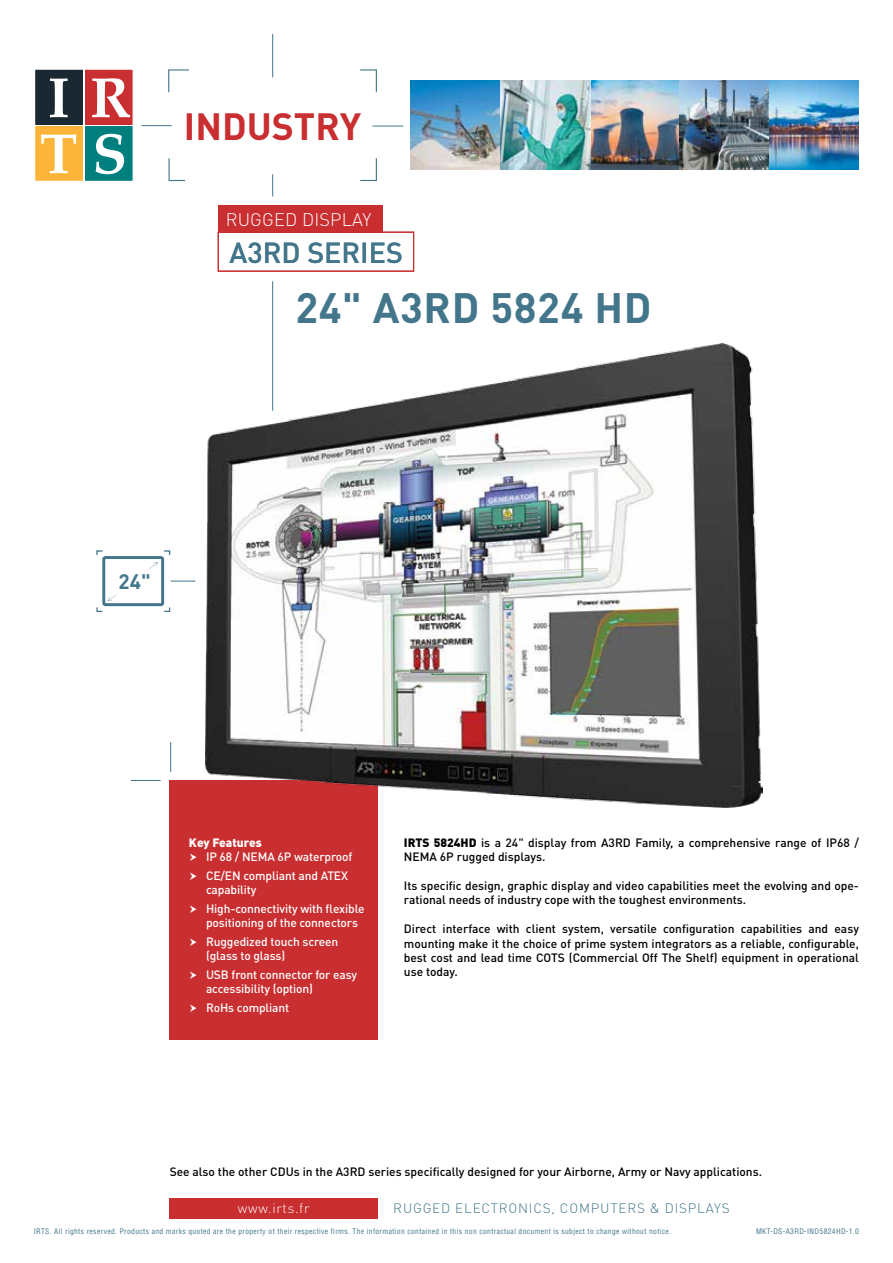
<style>
.page{position:relative;width:893px;height:1263px;background:#fff}
.page>*{position:absolute;margin:0;border:0;box-sizing:border-box;transform-origin:0 0}
.t1{font:700 42px "DIN Pro";letter-spacing:.015em;color:#43768b}
.t2{font:700 37.5px "DIN Pro";color:#c92e30}
.t3{font:500 28.65px "DIN Pro";color:#43768b}
.t4{font:700 20.7px "DIN Pro";color:#43768b}
.t5{font:300 18px "DIN Pro";letter-spacing:.01em;color:#fff}
.t6{font:300 13.5px "DIN Pro";letter-spacing:.06em;color:#43768b}
.t7{font:300 13.5px "DIN Pro";letter-spacing:.05em;color:#fff}
.t8{font:500 12px/14.4px "DIN Pro";color:#000}
.t9{font:500 12px/18.6px "DIN Pro";letter-spacing:-.01em;color:#fff}
.t10{font:900 12px "DIN Pro";color:#fff}
.t11{font:condensed 7.5px "Helvetica LT Std";letter-spacing:.05em;color:#43768b}
.s1{font-weight:900}
</style>
<div class="page">
<div style="left:170px;top:1198px;width:208px;height:20px;background:#c92e30"></div>
<hr style="left:372px;top:126px;width:31px;height:1px;background:#43768b">
<div style="left:35px;top:126px;width:48px;height:55px;background:#fcb538"></div>
<div style="left:85px;top:126px;width:48px;height:55px;background:#007f7e"></div>
<div style="left:35px;top:69px;width:48px;height:56px;background:#192831"></div>
<div style="left:85px;top:69px;width:48px;height:56px;background:#c92e30"></div>
<svg style="left:50px;top:78px;width:18px;height:39px"></svg>
<svg style="left:92px;top:78px;width:38px;height:39px"></svg>
<svg style="left:41px;top:134px;width:35px;height:39px"></svg>
<svg style="left:96px;top:134px;width:28px;height:40px"></svg>
<div style="left:34px;top:68px;width:100px;height:114px;border:1px solid #fff"></div>
<hr style="left:141px;top:125px;width:31px;height:1px;background:#43768b">
<hr style="left:272px;top:34px;width:1px;height:43px;background:#43768b">
<svg style="left:168px;top:69px;width:21px;height:24px"></svg>
<svg style="left:168px;top:158px;width:18px;height:24px"></svg>
<svg style="left:360px;top:158px;width:17px;height:24px"></svg>
<svg style="left:360px;top:69px;width:17px;height:24px"></svg>
<img style="left:411px;top:80px;width:89px;height:90px">
<img style="left:590px;top:80px;width:90px;height:90px">
<img style="left:500px;top:80px;width:90px;height:90px">
<img style="left:680px;top:80px;width:89px;height:90px">
<img style="left:769px;top:80px;width:90px;height:90px">
<svg style="left:272px;top:174px;width:1px;height:22px"></svg>
<hr style="left:170px;top:742px;width:1px;height:30px;background:#43768b">
<hr style="left:131px;top:780px;width:30px;height:1px;background:#43768b">
<div style="left:170px;top:780px;width:208px;height:259px;background:#c92e30"></div>
<div style="left:218px;top:232px;width:196px;height:40px;border:1px solid #c92e30"></div>
<div style="left:218px;top:205px;width:164px;height:28px;background:#c92e30"></div>
<div style="left:102px;top:556px;width:62px;height:50px;border:3px solid #43768b;border-radius:2px"></div>
<svg style="left:149px;top:562px;width:9px;height:7px"></svg>
<svg style="left:164px;top:550px;width:7px;height:5px"></svg>
<svg style="left:96px;top:550px;width:7px;height:5px"></svg>
<svg style="left:164px;top:607px;width:7px;height:5px"></svg>
<svg style="left:96px;top:594px;width:20px;height:18px"></svg>
<svg style="left:171px;top:581px;width:24px;height:1px"></svg>
<img style="left:206px;top:343px;width:557px;height:464px">
<hr style="left:272px;top:281px;width:1px;height:130px;background:#43768b">
<h2 class="t2" style="left:184px;top:101px;width:179px">INDUSTRY</h2>
<h3 class="t5" style="left:226px;top:207px;width:147px">RUGGED DISPLAY</h3>
<h3 class="t3" style="left:230px;top:233px;width:175px">A3RD SERIES</h3>
<h1 class="t1" style="left:295px;top:279px;width:358px">24" A3RD 5824 HD</h1>
<h3 class="t4" style="left:119px;top:568px;width:34px">24"</h3>
<p class="t10" style="left:189px;top:834px;width:74px">Key Features</p>
<p class="t9" style="left:206px;top:847px;width:148px">IP 68 / NEMA 6P waterproof<br>CE/EN compliant and ATEX</p>
<p class="t9" style="left:206px;top:880px;width:160px">capability<br>High-connectivity with flexible</p>
<p class="t9" style="left:206px;top:913px;width:153px">positioning of the connectors<br>Ruggedized touch screen</p>
<p class="t9" style="left:206px;top:946px;width:153px">(glass to glass)<br>USB front connector for easy</p>
<p class="t9" style="left:206px;top:979px;width:109px">accessibility (option)<br>RoHs compliant</p>
<p class="t8" style="left:404px;top:835px;width:457px"><span class="s1">IRTS 5824HD</span> is a 24" display from A3RD Family, a comprehensive range of IP68 /<br>NEMA 6P rugged displays.</p>
<p class="t8" style="left:404px;top:878px;width:457px">Its specific design, graphic display and video capabilities meet the evolving and ope&shy;rational needs of industry cope with the toughest environments.</p>
<p class="t8" style="left:404px;top:921px;width:457px;text-align:justify">Direct interface with client system, versatile configuration capabilities and easy mounting make it the choice of prime system integrators as a reliable, configurable, best cost and lead time COTS (Commercial Off The Shelf) equipment in operational use today.</p>
<p class="t8" style="left:170px;top:1164px;width:594px">See also the other CDUs in the A3RD series specifically designed for your Airborne, Army or Navy applications.</p>
<p class="t6" style="left:393px;top:1199px;width:338px">RUGGED ELECTRONICS, COMPUTERS &amp; D ISPLAYS</p>
<p class="t11" style="left:34px;top:1227px;width:639px">IRTS. All rights reserved. Products and marks quoted are the property ot their respective firms. The information contained in this non contractual document is subject to change without notice.</p>
<p class="t11" style="left:756px;top:1227px;width:104px">MKT-DS-A3RD-IND5824HD-1.0</p>
<p class="t7" style="left:238px;top:1199px;width:73px">WWW.IRTS.FR</p>
</div>
